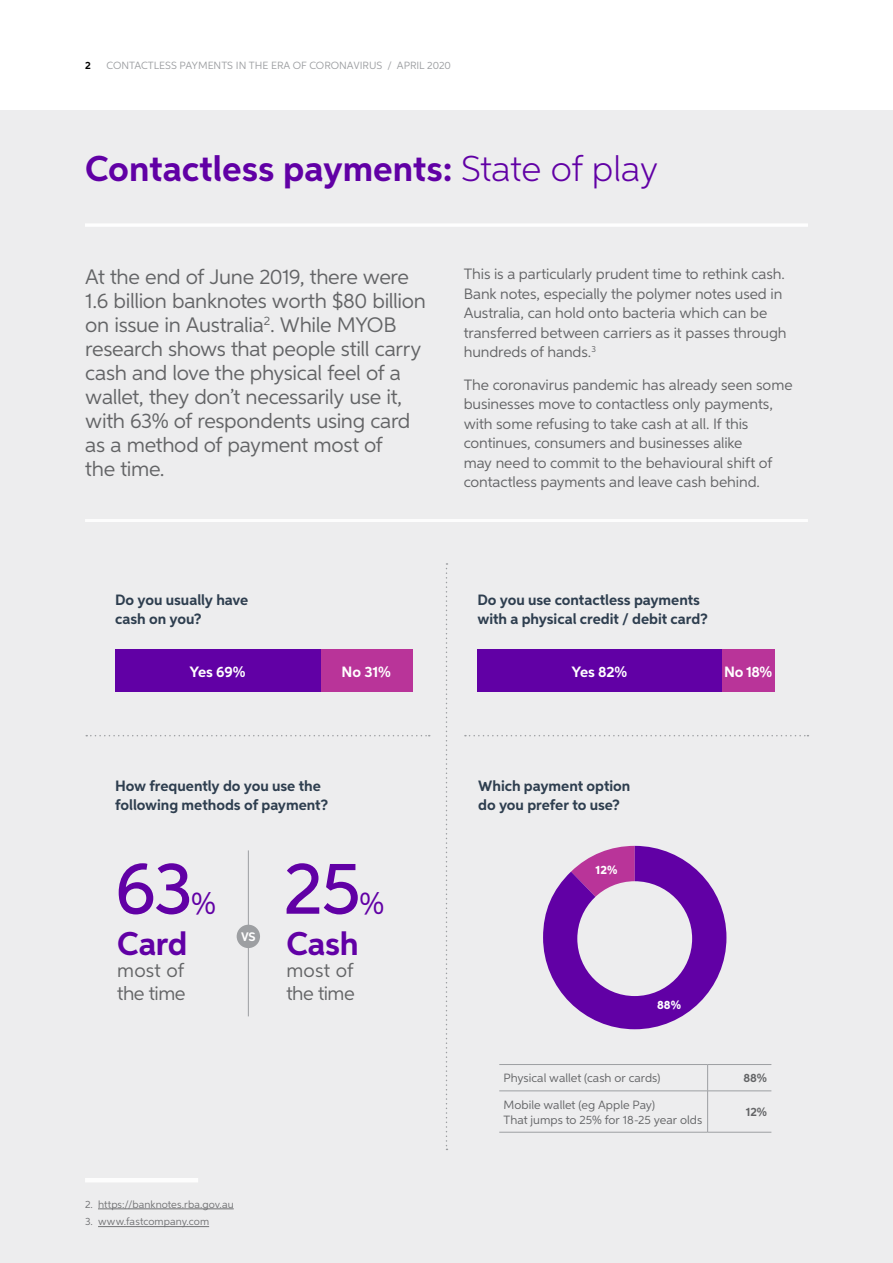
<style>
.page{position:relative;width:893px;height:1263px;background:#fff}
.page>*{position:absolute;margin:0;border:0;box-sizing:border-box;transform-origin:0 0}
.t1{font:500 73.65px "Neutro MYOB";color:#6100a5}
.t2{font:700 36px "Neutro MYOB";color:#6100a5}
.t3{font:700 33px "Neutro MYOB";letter-spacing:-.01em;color:#6100a5}
.t4{font:30.75px "Neutro MYOB";color:#6100a5}
.t5{font:21px/24px "Neutro MYOB";letter-spacing:-.015em;color:#636466}
.t6{font:19.5px/22.5px "Neutro MYOB";letter-spacing:-.02em;color:#636466}
.t7{font:15px/19.5px "Neutro MYOB";letter-spacing:-.005em;color:#636466}
.t8{font:700 15px/19.5px "Neutro MYOB";letter-spacing:-.005em;color:#2e3e4f}
.t9{font:700 15px "Neutro MYOB";letter-spacing:-.015em;color:#fff}
.t10{font:700 12.45px "Neutro MYOB";color:#fff}
.t11{font:12px/15px "Neutro MYOB";color:#636466}
.t12{font:700 12px "Neutro MYOB";color:#636466}
.t13{font:800 12px "Neutro MYOB";color:#fff}
.t14{font:10.5px "Neutro MYOB";letter-spacing:.01em;color:#636466}
.t15{font:10.5px "Neutro MYOB";color:#9d9fa2}
.t16{font:700 10.5px "Neutro MYOB";color:#000}
.s1{font-weight:300}
</style>
<div class="page">
<div style="left:0;top:111px;width:893px;height:1152px;background:#ededee"></div>
<hr style="left:85px;top:1178px;width:113px;height:4px;background:#fff">
<hr style="left:98px;top:1208px;width:136px;height:1px;background:#636466">
<hr style="left:98px;top:1226px;width:111px;height:1px;background:#636466">
<hr style="left:499px;top:1064px;width:209px;height:1px;background:#9d9fa2">
<hr style="left:708px;top:1064px;width:63px;height:1px;background:#9d9fa2">
<svg style="left:707px;top:1065px;width:1px;height:25px"></svg>
<hr style="left:499px;top:1090px;width:209px;height:1px;background:#9d9fa2">
<hr style="left:708px;top:1090px;width:63px;height:1px;background:#9d9fa2">
<hr style="left:707px;top:1091px;width:1px;height:41px;background:#9d9fa2">
<hr style="left:499px;top:1132px;width:209px;height:1px;background:#9d9fa2">
<hr style="left:708px;top:1132px;width:63px;height:1px;background:#9d9fa2">
<div style="left:320px;top:650px;width:93px;height:42px;background:#b93499"></div>
<div style="left:115px;top:650px;width:205px;height:42px;background:#6100a5"></div>
<div style="left:721px;top:650px;width:54px;height:42px;background:#b93499"></div>
<div style="left:477px;top:650px;width:244px;height:42px;background:#6100a5"></div>
<svg style="left:543px;top:846px;width:183px;height:183px;background:#944eba"></svg>
<div style="left:577px;top:881px;width:115px;height:115px;background:#ededee;border-radius:50%"></div>
<hr style="left:248px;top:850px;width:1px;height:166px;background:#9d9fa2">
<div style="left:237px;top:925px;width:23px;height:23px;background:#9d9fa2;border-radius:50%"></div>
<svg style="left:446px;top:563px;width:1px;height:587px"></svg>
<svg style="left:86px;top:735px;width:344px;height:1px"></svg>
<svg style="left:465px;top:735px;width:343px;height:1px"></svg>
<hr style="left:85px;top:224px;width:723px;height:3px;background:#fff">
<hr style="left:85px;top:519px;width:723px;height:3px;background:#fff">
<p class="t16" style="left:85px;top:59px;width:7px">2</p>
<p class="t15" style="left:107px;top:59px;width:346px">CONTACTLESS PAYMENTS IN THE ERA OF CORONAVIRUS / APRIL 2020</p>
<h2 class="t2" style="left:85px;top:147px;width:574px">Contactless payments: <span class="s1">State of play</span></h2>
<p class="t5" style="left:85px;top:264px;width:342px">At the end of June 2019, there were<br>1.6 billion banknotes worth $80 billion on issue in Australia<sup>2</sup>. While MYOB research shows that people still carry cash and love the physical feel of a wallet, they don’t necessarily use it, with 63% of respondents using card as a method of payment most of<br>the time.</p>
<p class="t7" style="left:464px;top:264px;width:324px">This is a particularly prudent time to rethink cash.<br>Bank notes, especially the polymer notes used in Australia, can hold onto bacteria which can be transferred between carriers as it passes through hundreds of hands.<sup>3</sup></p>
<p class="t7" style="left:464px;top:374px;width:330px">The coronavirus pandemic has already seen some businesses move to contactless only payments, with some refusing to take cash at all. If this continues, consumers and businesses alike<br>may need to commit to the behavioural shift of contactless payments and leave cash behind.</p>
<p class="t8" style="left:115px;top:590px;width:135px">Do you usually have cash on you?</p>
<p class="t8" style="left:477px;top:590px;width:232px">Do you use contactless payments with a physical credit / debit card?</p>
<p class="t9" style="left:189px;top:662px;width:58px">Yes 69%</p>
<p class="t9" style="left:342px;top:662px;width:51px">No 31%</p>
<p class="t9" style="left:571px;top:662px;width:57px">Yes 82%</p>
<p class="t9" style="left:724px;top:662px;width:50px">No 18%</p>
<p class="t8" style="left:115px;top:776px;width:215px">How frequently do you use the following methods of payment?</p>
<p class="t8" style="left:478px;top:776px;width:154px">Which payment option do you prefer to use?</p>
<h1 class="t1" style="left:115px;top:843px;width:79px">63</h1>
<h3 class="t4" style="left:191px;top:884px;width:26px">%</h3>
<h1 class="t1" style="left:283px;top:843px;width:79px">25</h1>
<h3 class="t4" style="left:359px;top:884px;width:26px">%</h3>
<p class="t13" style="left:596px;top:862px;width:23px">12%</p>
<h3 class="t3" style="left:117px;top:923px;width:72px">Card</h3>
<h3 class="t6" style="left:117px;top:959px;width:70px">most of the time</h3>
<p class="t10" style="left:241px;top:929px;width:16px">VS</p>
<h3 class="t3" style="left:286px;top:923px;width:74px">Cash</h3>
<h3 class="t6" style="left:286px;top:959px;width:70px">most of the time</h3>
<p class="t13" style="left:657px;top:998px;width:25px">88%</p>
<p class="t11" style="left:503px;top:1070px;width:158px">Physical wallet (cash or cards)</p>
<p class="t12" style="left:743px;top:1071px;width:25px">88%</p>
<p class="t11" style="left:503px;top:1097px;width:200px">Mobile wallet (eg Apple Pay)<br>That jumps to 25% for 18-25 year olds</p>
<p class="t12" style="left:746px;top:1105px;width:23px">12%</p>
<p class="t14" style="left:85px;top:1197px;width:150px">2. https://banknotes.rba.gov.au</p>
<p class="t14" style="left:85px;top:1215px;width:126px">3. www.fastcompany.com</p>
</div>
